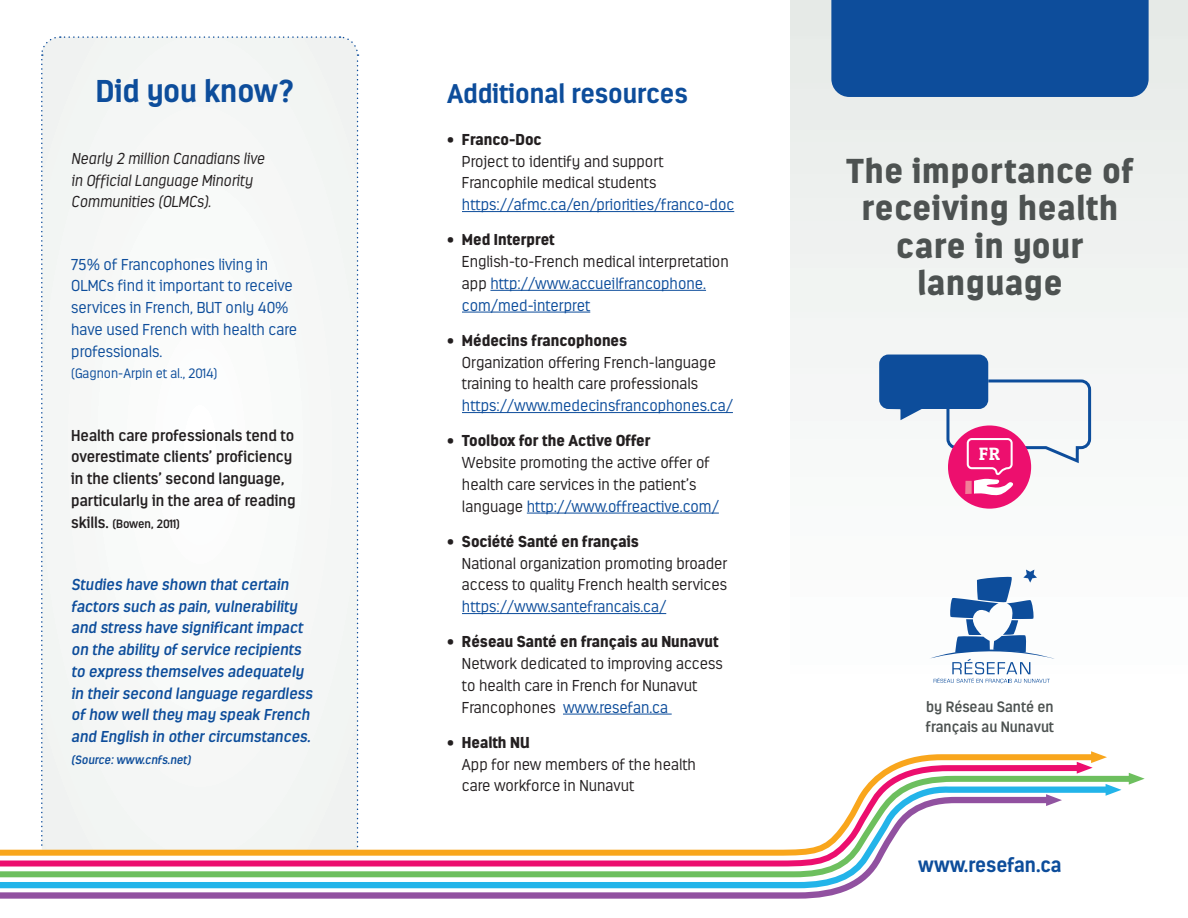
<style>
.page{position:relative;width:1188px;height:918px;background:#fff}
.page>*{position:absolute;margin:0;border:0;box-sizing:border-box;transform-origin:0 0}
.t1{font:900 34.5px/37.5px "Estandar";letter-spacing:.025em;color:#4d5251;text-align:center}
.t2{font:700 31.5px "Estandar";color:#0d4d9b}
.t3{font:700 27px "Estandar";color:#0d4d9b}
.t4{font:700 20.55px "Estandar";color:#0d4d9b}
.t5{font:17.85px "Patua One";color:#fff}
.t6{font:300 15.75px/21.8px "Estandar";color:#231f20}
.t7{font:300 15.75px/21.8px "Estandar";color:#0d4d9b}
.t8{font:600 15.75px/21.8px "Estandar";color:#0d4d9b}
.t9{font:900 15.75px "Estandar";color:#231f20}
.t10{font:600 15.75px/21.8px "Estandar";color:#231f20}
.t11{font:italic 300 15.75px/21.8px "Estandar";color:#231f20}
.t12{font:600 15px/19.5px "Estandar";color:#4d5251}
.t13{font:300 13.5px "Estandar";color:#0d4d9b}
.t14{font:600 12px "Estandar";color:#0d4d9b}
.t15{font:600 12px "Estandar";color:#231f20}
.s1{font-size:15.75px}
.s2{color:#231f20}
.s3{color:#0d4d9b}
</style>
<div class="page">
<div style="left:791px;top:0;width:397px;height:918px;background:#f6f8f7"></div>
<div style="left:41px;top:36px;width:318px;height:715px;background:#f6f7f6"></div>
<svg style="left:41px;top:751px;width:1059px;height:42px"></svg>
<svg style="left:41px;top:762px;width:1043px;height:32px"></svg>
<svg style="left:0;top:794px;width:1046px;height:105px"></svg>
<svg style="left:1077px;top:751px;width:30px;height:23px"></svg>
<svg style="left:1129px;top:773px;width:16px;height:12px"></svg>
<svg style="left:1106px;top:784px;width:15px;height:12px"></svg>
<svg style="left:1046px;top:794px;width:16px;height:12px"></svg>
<div style="left:831px;top:0;width:318px;height:97px;background:#0d4d9b"></div>
<svg style="left:931px;top:570px;width:123px;height:114px"></svg>
<hr style="left:462px;top:211px;width:272px;height:1px;background:#0d4d9b">
<hr style="left:490px;top:290px;width:216px;height:1px;background:#0d4d9b">
<hr style="left:462px;top:312px;width:128px;height:1px;background:#0d4d9b">
<hr style="left:462px;top:412px;width:271px;height:1px;background:#0d4d9b">
<hr style="left:527px;top:513px;width:192px;height:1px;background:#0d4d9b">
<hr style="left:462px;top:613px;width:204px;height:1px;background:#0d4d9b">
<hr style="left:563px;top:714px;width:109px;height:1px;background:#0d4d9b">
<div style="left:948px;top:425px;width:83px;height:84px;background:#ed0f6e;border-radius:50%"></div>
<svg style="left:879px;top:354px;width:213px;height:142px"></svg>
<div style="left:965px;top:481px;width:7px;height:13px;background:#f27e98"></div>
<h2 class="t2" style="left:96px;top:71px;width:200px">Did you know?</h2>
<p class="t11" style="left:71px;top:147px;width:195px">Nearly 2 million Canadians live in Official Language Minority<br>Communities (OLMCs).</p>
<p class="t7" style="left:71px;top:253px;width:227px">75% of Francophones living in<br>OLMCs find it important to receive services in French, BUT only 40% have used French with health care professionals.</p>
<p class="t13" style="left:71px;top:366px;width:148px">(Gagnon-Arpin et al., 2014)</p>
<p class="t10" style="left:71px;top:424px;width:226px">Health care professionals tend to overestimate clients’ proficiency in the clients’ second language, particularly in the area of reading</p>
<p class="t15" style="left:71px;top:516px;width:110px"><span class="s1">skills.</span> (Bowen, 2011)</p>
<p class="t8" style="left:71px;top:573px;width:245px">Studies have shown that certain factors such as pain, vulnerability and stress have significant impact on the ability of service recipients to express themselves adequately in their second language regardless of how well they may speak French and English in other circumstances.</p>
<p class="t14" style="left:71px;top:752px;width:123px">(Source: www.cnfs.net)</p>
<h3 class="t3" style="left:447px;top:77px;width:242px">Additional resources</h3>
<p class="t9" style="left:447px;top:129px;width:96px">• Franco-Doc</p>
<p class="t6" style="left:462px;top:150px;width:203px">Project to identify and support<br>Francophile medical students</p>
<p class="t7" style="left:462px;top:194px;width:274px">https://afmc.ca/en/priorities/franco-doc</p>
<p class="t9" style="left:447px;top:230px;width:109px">• Med Interpret</p>
<p class="t7" style="left:462px;top:251px;width:268px"><span class="s2">English-to-French medical interpretation app</span> http://www.accueilfrancophone. com/med-interpret</p>
<p class="t9" style="left:447px;top:330px;width:182px">• Médecins francophones</p>
<p class="t6" style="left:462px;top:351px;width:256px">Organization offering French-language training to health care professionals</p>
<p class="t7" style="left:462px;top:395px;width:272px">https://www.medecinsfrancophones.ca/</p>
<p class="t9" style="left:447px;top:431px;width:205px">• Toolbox for the Active Offer</p>
<p class="t6" style="left:462px;top:452px;width:258px">Website promoting the active offer of health care services in the patient’s language <span class="s3">http://www.offreactive.com/</span></p>
<p class="t9" style="left:447px;top:531px;width:193px">• Société Santé en français</p>
<p class="t6" style="left:462px;top:552px;width:267px">National organization promoting broader access to quality French health services</p>
<p class="t7" style="left:462px;top:596px;width:206px">https://www.santefrancais.ca/</p>
<p class="t9" style="left:447px;top:632px;width:273px">• Réseau Santé en français au Nunavut</p>
<p class="t6" style="left:462px;top:653px;width:262px">Network dedicated to improving access to health care in French for Nunavut<br>Francophones <span class="s3">www.resefan.ca</span></p>
<p class="t9" style="left:447px;top:732px;width:84px">• Health NU</p>
<p class="t6" style="left:462px;top:753px;width:236px">App for new members of the health care workforce in Nunavut</p>
<h1 class="t1" style="left:846px;top:151px;width:290px">The importance of receiving health care in your language</h1>
<p class="t5" style="left:979px;top:442px;width:23px">FR</p>
<p class="t12" style="left:926px;top:697px;width:130px">by Réseau Santé en français au Nunavut</p>
<h3 class="t4" style="left:918px;top:852px;width:145px">www.resefan.ca</h3>
</div>
